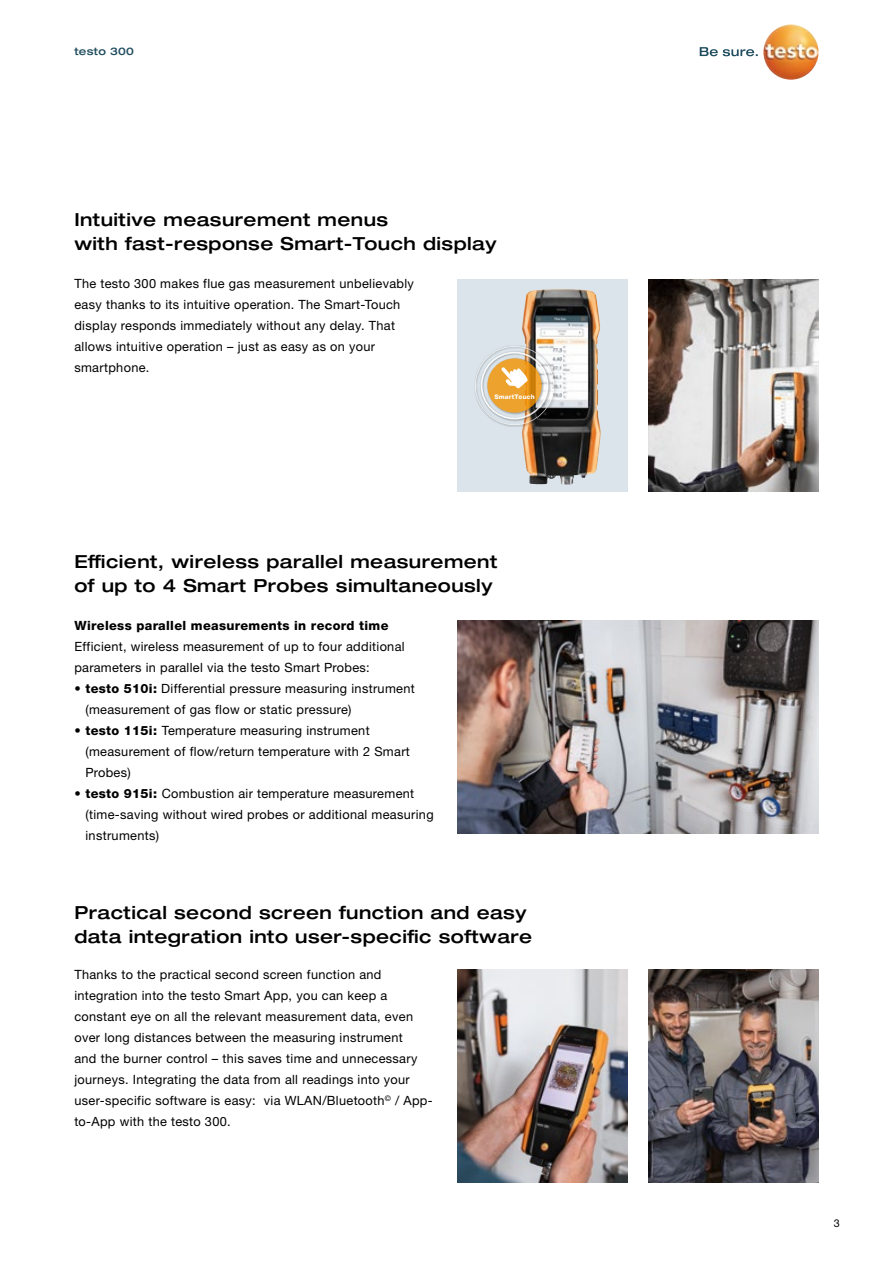
<style>
.page{position:relative;width:893px;height:1263px;background:#fff}
.page>*{position:absolute;margin:0;border:0;box-sizing:border-box;transform-origin:0 0}
.t1{font:500 expanded 18px/24px "Helvetica Neue LTW1 G";letter-spacing:.025em;color:#000}
.t2{font:12.75px/21px "Helvetica Neue LTW1 G";letter-spacing:.025em;color:#000}
.t3{font:800 12.75px "Helvetica Neue LTW1 G";letter-spacing:.025em;color:#000}
.t4{font:10.8px "Helvetica Neue LTW1 G";color:#000}
.t5{font:500 expanded 10.5px "Helvetica Neue LTW1 G";letter-spacing:.025em;color:#1f4d5e}
.t6{font:800 6.3px "Helvetica Neue LTW1 G";letter-spacing:.025em;color:#fff}
.s1{font-weight:800}
</style>
<div class="page">
<div style="left:457px;top:279px;width:170px;height:213px;background:#dae4ea"></div>
<svg style="left:700px;top:47px;width:58px;height:9px"></svg>
<img style="left:763px;top:24px;width:56px;height:56px;border-radius:28px">
<img style="left:522px;top:289px;width:79px;height:196px">
<img style="left:457px;top:970px;width:170px;height:212px">
<img style="left:648px;top:970px;width:171px;height:212px">
<img style="left:648px;top:279px;width:171px;height:213px">
<div style="left:474px;top:345px;width:82px;height:83px;background:#000;opacity:.4"></div>
<svg style="left:475px;top:346px;width:79px;height:79px"></svg>
<img style="left:457px;top:621px;width:362px;height:212px">
<p class="t5" style="left:74px;top:44px;width:61px">testo 300</p>
<h1 class="t1" style="left:74px;top:207px;width:423px">Intuitive measurement menus<br>with fast-response Smart-Touch display</h1>
<p class="t2" style="left:74px;top:273px;width:341px">The testo 300 makes flue gas measurement unbelievably easy thanks to its intuitive operation. The Smart-Touch display responds immediately without any delay. That allows intuitive operation – just as easy as on your smartphone.</p>
<p class="t6" style="left:494px;top:393px;width:42px">SmartTouch</p>
<h1 class="t1" style="left:74px;top:549px;width:424px">Efficient, wireless parallel measurement of up to 4 Smart Probes simultaneously</h1>
<p class="t3" style="left:74px;top:618px;width:316px">Wireless parallel measurements in record time</p>
<p class="t2" style="left:74px;top:636px;width:332px">Efficient, wireless measurement of up to four additional parameters in parallel via the testo Smart Probes:</p>
<p class="t2" style="left:85px;top:678px;width:331px;text-indent:-11px"><span class="s1">• testo 510i:</span> Differential pressure measuring instrument (measurement of gas flow or static pressure)</p>
<p class="t2" style="left:85px;top:720px;width:326px;text-indent:-11px"><span class="s1">• testo 115i:</span> Temperature measuring instrument (measurement of flow/return temperature with 2 Smart<br>Probes)</p>
<p class="t2" style="left:85px;top:783px;width:350px;text-indent:-11px"><span class="s1">• testo 915i:</span> Combustion air temperature measurement (time-saving without wired probes or additional measuring instruments)</p>
<h1 class="t1" style="left:74px;top:900px;width:459px">Practical second screen function and easy data integration into user-specific software</h1>
<p class="t2" style="left:74px;top:964px;width:360px">Thanks to the practical second screen function and integration into the testo Smart App, you can keep a constant eye on all the relevant measurement data, even over long distances between the measuring instrument<br>and the burner control – this saves time and unnecessary journeys. Integrating the data from all readings into your user-specific software is easy: via WLAN/Bluetooth<sup>©</sup> / App&shy;to-App with the testo 300.</p>
<p class="t4" style="left:834px;top:1217px;width:8px">3</p>
</div>
